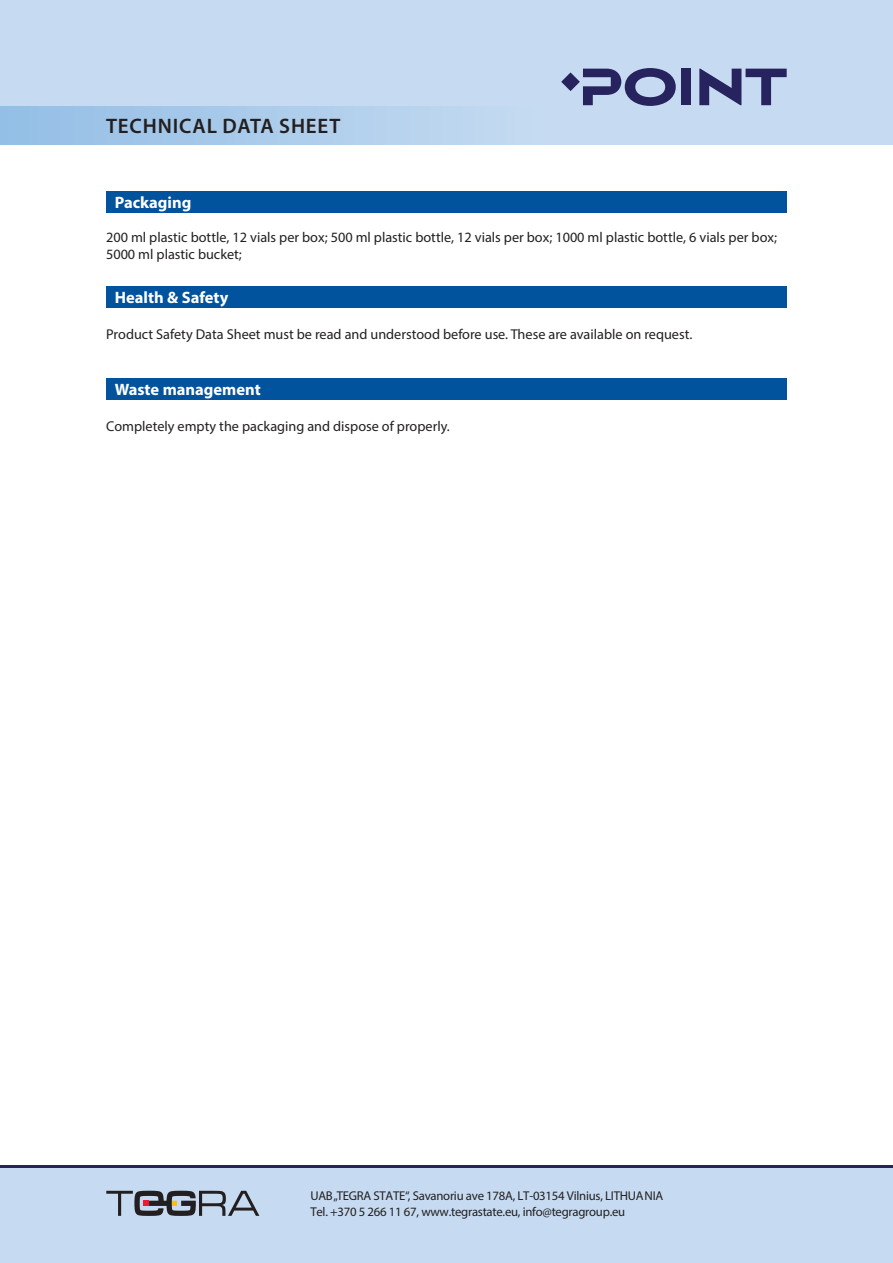
<style>
.page{position:relative;width:893px;height:1263px;background:#fff}
.page>*{position:absolute;margin:0;border:0;box-sizing:border-box;transform-origin:0 0}
.t1{font:600 21px "Myriad Pro";letter-spacing:.04em;color:#231f20}
.t2{font:700 16.5px "Myriad Pro";color:#fff}
.Tekstas_paprastas{font:14.25px/17.1px "Myriad Pro";color:#231f20}
.t3{font:12.75px/15.3px "Myriad Pro";letter-spacing:-.02em;color:#231f20}
</style>
<div class="page">
<div style="left:0;top:0;width:893px;height:145px;background:#c6dbf1"></div>
<div style="left:0;top:106px;width:893px;height:39px;background:linear-gradient(to right,#9bc2e7,#d2e2f4)"></div>
<div style="left:0;top:1165px;width:893px;height:98px;background:#c6dbf1"></div>
<hr style="left:0;top:1165px;width:893px;height:2px;background:#27235e">
<svg style="left:106px;top:1191px;width:153px;height:25px"></svg>
<div style="left:681px;top:69px;width:10px;height:36px;background:#27235e"></div>
<svg style="left:699px;top:69px;width:88px;height:36px"></svg>
<svg style="left:583px;top:68px;width:93px;height:38px"></svg>
<svg style="left:561px;top:73px;width:19px;height:18px"></svg>
<div style="left:106px;top:286px;width:681px;height:21px;background:#01539e"></div>
<div style="left:106px;top:378px;width:681px;height:22px;background:#01539e"></div>
<div style="left:106px;top:191px;width:681px;height:22px;background:#01539e"></div>
<h1 class="t1" style="left:106px;top:112px;width:236px">TECHNICAL DATA SHEET</h1>
<p class="t2" style="left:115px;top:192px;width:78px">Packaging</p>
<p class="Tekstas_paprastas" style="left:106px;top:228px;width:672px">200 ml plastic bottle, 12 vials per box; 500 ml plastic bottle, 12 vials per box; 1000 ml plastic bottle, 6 vials per box;<br>5000 ml plastic bucket;</p>
<p class="t2" style="left:115px;top:286px;width:115px">Health &amp; Safety</p>
<p class="Tekstas_paprastas" style="left:106px;top:326px;width:588px">Product Safety Data Sheet must be read and understood before use. These are available on request.</p>
<p class="t2" style="left:115px;top:379px;width:148px">Waste management</p>
<p class="Tekstas_paprastas" style="left:106px;top:418px;width:345px">Completely empty the packaging and dispose of properly.</p>
<p class="t3" style="left:310px;top:1188px;width:354px">UAB „TEGRA STATE“, Savanoriu ave 178A, LT-03154 Vilnius, LITHUANIA<br>Tel. +370 5 266 11 67, www.tegrastate.eu, info@tegragroup.eu</p>
</div>
